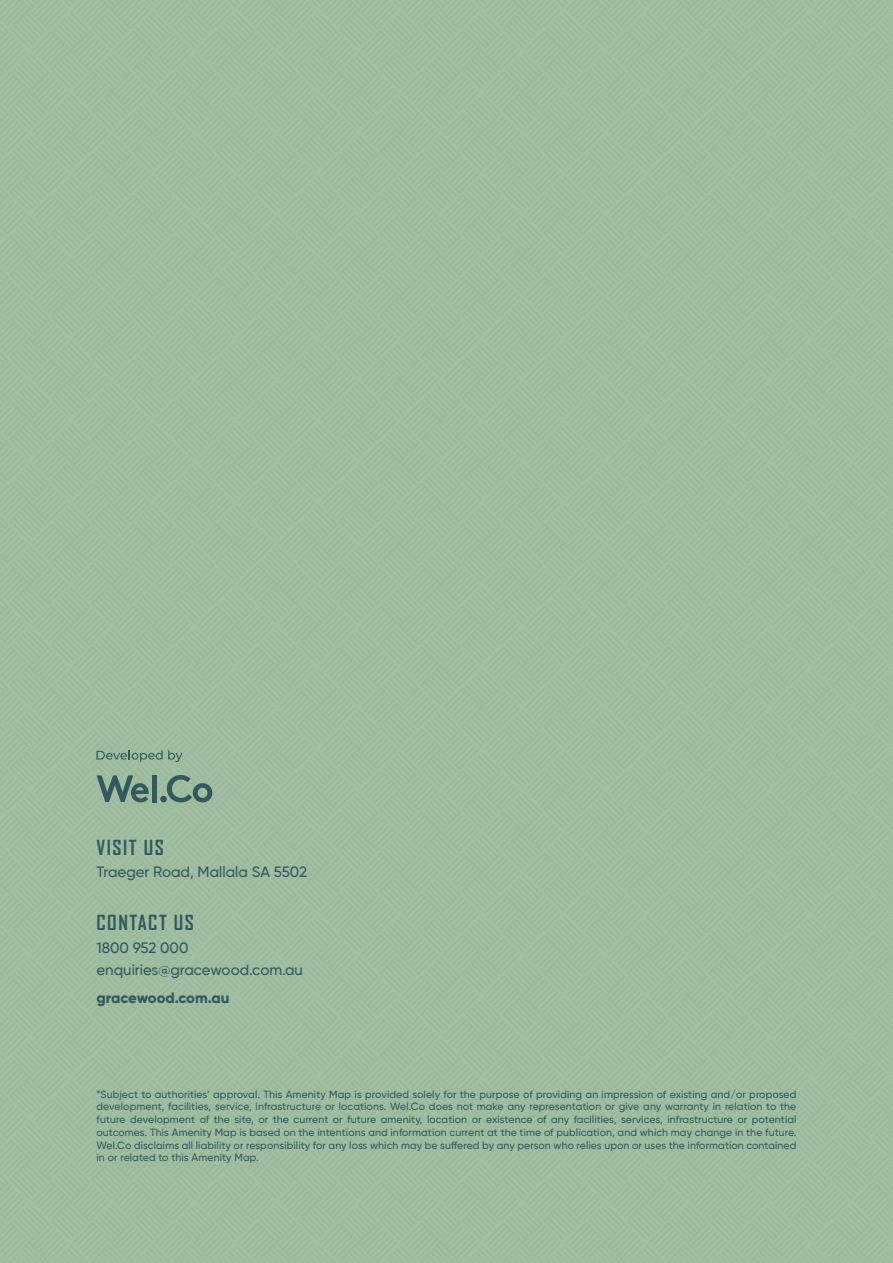
<style>
.page{position:relative;width:893px;height:1263px;background:#a0bda1}
.page>*{position:absolute;margin:0;border:0;box-sizing:border-box;transform-origin:0 0}
.t1{font:700 19.95px "Agency FB";letter-spacing:.075em;color:#33595c}
.t2{font:500 15px/22.5px "Gilroy";color:#33595c}
.t3{font:800 15px "Gilroy";color:#33595c}
.t4{font:500 10.5px/12.8px "Gilroy";letter-spacing:.01em;color:#33595c;text-align:justify}
</style>
<div class="page">
<div style="left:152px;top:775px;width:5px;height:27px;background:#33595c"></div>
<div style="left:160px;top:796px;width:7px;height:6px;background:#33595c;border-radius:50%"></div>
<svg style="left:167px;top:775px;width:45px;height:27px"></svg>
<svg style="left:97px;top:750px;width:85px;height:12px"></svg>
<svg style="left:97px;top:775px;width:52px;height:27px"></svg>
<h1 class="t1" style="left:97px;top:836px;width:69px">VISIT US</h1>
<h2 class="t2" style="left:97px;top:861px;width:212px">Traeger Road, Mallala SA 5502</h2>
<h1 class="t1" style="left:97px;top:912px;width:99px">CONTACT US</h1>
<h2 class="t2" style="left:97px;top:936px;width:208px">1800 952 000 enquiries@gracewood.com.au</h2>
<h2 class="t3" style="left:97px;top:988px;width:135px">gracewood.com.au</h2>
<p class="t4" style="left:97px;top:1087px;width:701px">*Subject to authorities’ approval. This Amenity Map is provided solely for the purpose of providing an impression of existing and/or proposed development, facilities, service, infrastructure or locations. Wel.Co does not make any representation or give any warranty in relation to the future development of the site, or the current or future amenity, location or existence of any facilities, services, infrastructure or potential outcomes. This Amenity Map is based on the intentions and information current at the time of publication, and which may change in the future.<br>Wel.Co disclaims all liability or responsibility for any loss which may be suffered by any person who relies upon or uses the information contained in or related to this Amenity Map.</p>
</div>
